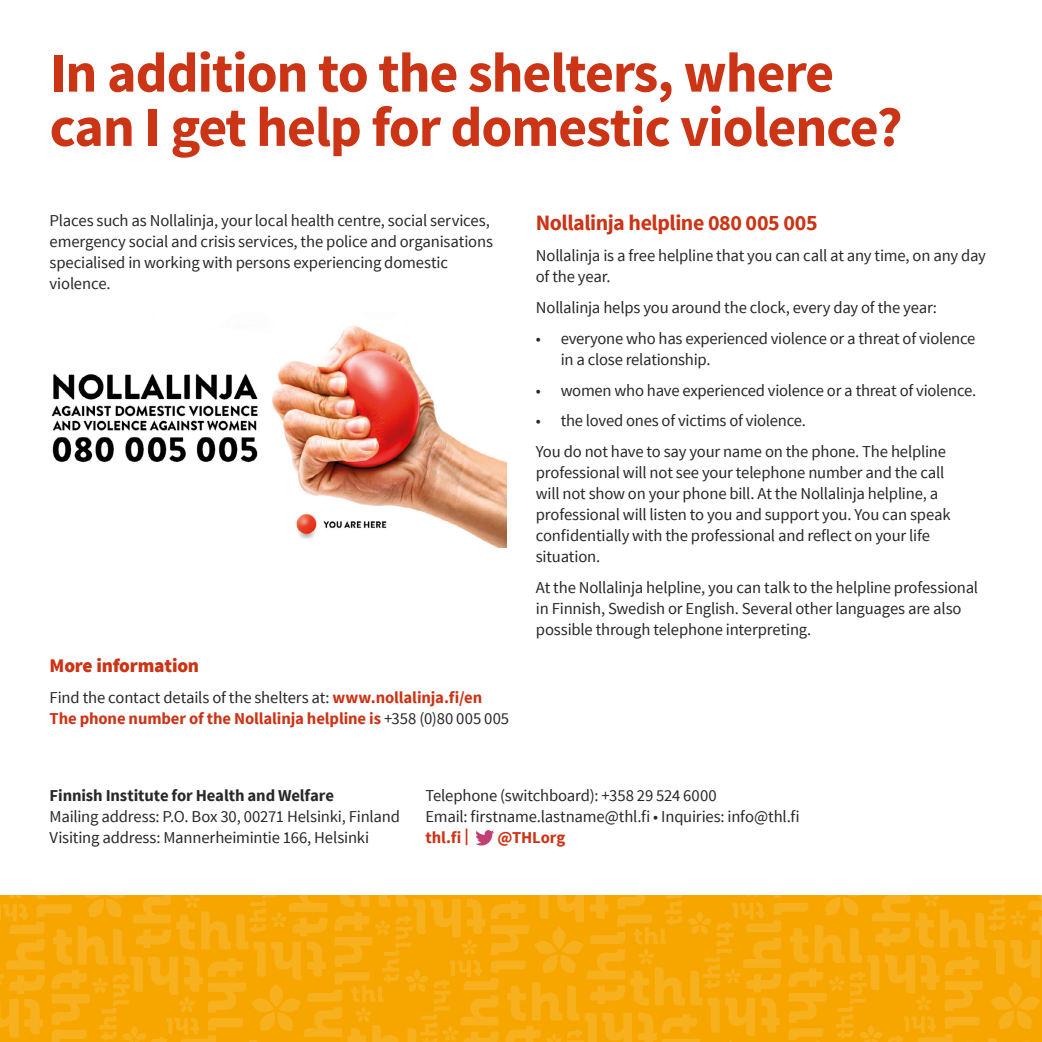
<style>
.page{position:relative;width:1042px;height:1042px;background:#fff}
.page>*{position:absolute;margin:0;border:0;box-sizing:border-box;transform-origin:0 0}
.t1{font:700 56px/54.2px "Source Sans Pro";letter-spacing:-.02em;color:#cc3416}
.t2{font:700 21.88px "Source Sans Pro";letter-spacing:-.02em;color:#cc3416}
.LISÄTIETOJA_JA_YHTEY{font:900 19.25px "Source Sans Pro";letter-spacing:-.01em;color:#cc3416}
.LEIPÄTEKSTI{font:16.62px/21px "Source Sans Pro";letter-spacing:-.01em;color:#282827}
.LEIPÄTEKSTI-2{font:700 16.62px/21px "Source Sans Pro";letter-spacing:-.005em;color:#cc3416}
.s1{font-weight:400;color:#282827}
.s2{font-weight:700}
.s3{font-weight:700;color:#cc3416}
</style>
<div class="page">
<svg style="left:0;top:895px;width:1042px;height:147px;background:#f7a90a"></svg>
<svg style="left:475px;top:830px;width:19px;height:15px"></svg>
<img style="left:51px;top:325px;width:455px;height:223px">
<h1 class="t1" style="left:50px;top:48px;width:854px">In addition to the shelters, where can I get help for domestic violence?</h1>
<p class="LEIPÄTEKSTI" style="left:50px;top:210px;width:445px">Places such as Nollalinja, your local health centre, social services, emergency social and crisis services, the police and organisations specialised in working with persons experiencing domestic violence.</p>
<h2 class="t2" style="left:536px;top:208px;width:283px">Nollalinja helpline 080 005 005</h2>
<p class="LEIPÄTEKSTI" style="left:536px;top:245px;width:451px">Nollalinja is a free helpline that you can call at any time, on any day of the year.</p>
<p class="LEIPÄTEKSTI" style="left:536px;top:297px;width:403px">Nollalinja helps you around the clock, every day of the year:</p>
<p class="LEIPÄTEKSTI" style="left:561px;top:328px;width:416px;text-indent:-25px">• everyone who has experienced violence or a threat of violence in a close relationship.</p>
<p class="LEIPÄTEKSTI" style="left:536px;top:380px;width:442px">• women who have experienced violence or a threat of violence.</p>
<p class="LEIPÄTEKSTI" style="left:536px;top:406px;width:412px;line-height:31px">• the loved ones of victims of violence.<br>You do not have to say your name on the phone. The helpline</p>
<p class="LEIPÄTEKSTI" style="left:536px;top:463px;width:416px">professional will not see your telephone number and the call will not show on your phone bill. At the Nollalinja helpline, a professional will listen to you and support you. You can speak confidentially with the professional and reflect on your life situation.</p>
<p class="LEIPÄTEKSTI" style="left:536px;top:577px;width:444px">At the Nollalinja helpline, you can talk to the helpline professional in Finnish, Swedish or English. Several other languages are also possible through telephone interpreting.</p>
<p class="LISÄTIETOJA_JA_YHTEY" style="left:50px;top:653px;width:151px">More information</p>
<p class="LEIPÄTEKSTI-2" style="left:50px;top:688px;width:461px"><span class="s1">Find the contact details of the shelters at:</span> www.nollalinja.fi/en<br>The phone number of the Nollalinja helpline is <span class="s1">+358 (0)80 005 005</span></p>
<p class="LEIPÄTEKSTI" style="left:50px;top:785px;width:352px"><span class="s2">Finnish Institute for Health and Welfare<br></span>Mailing address: P.O. Box 30, 00271 Helsinki, Finland<br>Visiting address: Mannerheimintie 166, Helsinki</p>
<p class="LEIPÄTEKSTI" style="left:425px;top:785px;width:376px">Telephone (switchboard): +358 29 524 6000<br>Email: firstname.lastname@thl.fi • Inquiries: info@thl.fi <span class="s3">thl.fi |</span></p>
<p class="LEIPÄTEKSTI-2" style="left:497px;top:827px;width:69px">@THLorg</p>
</div>
